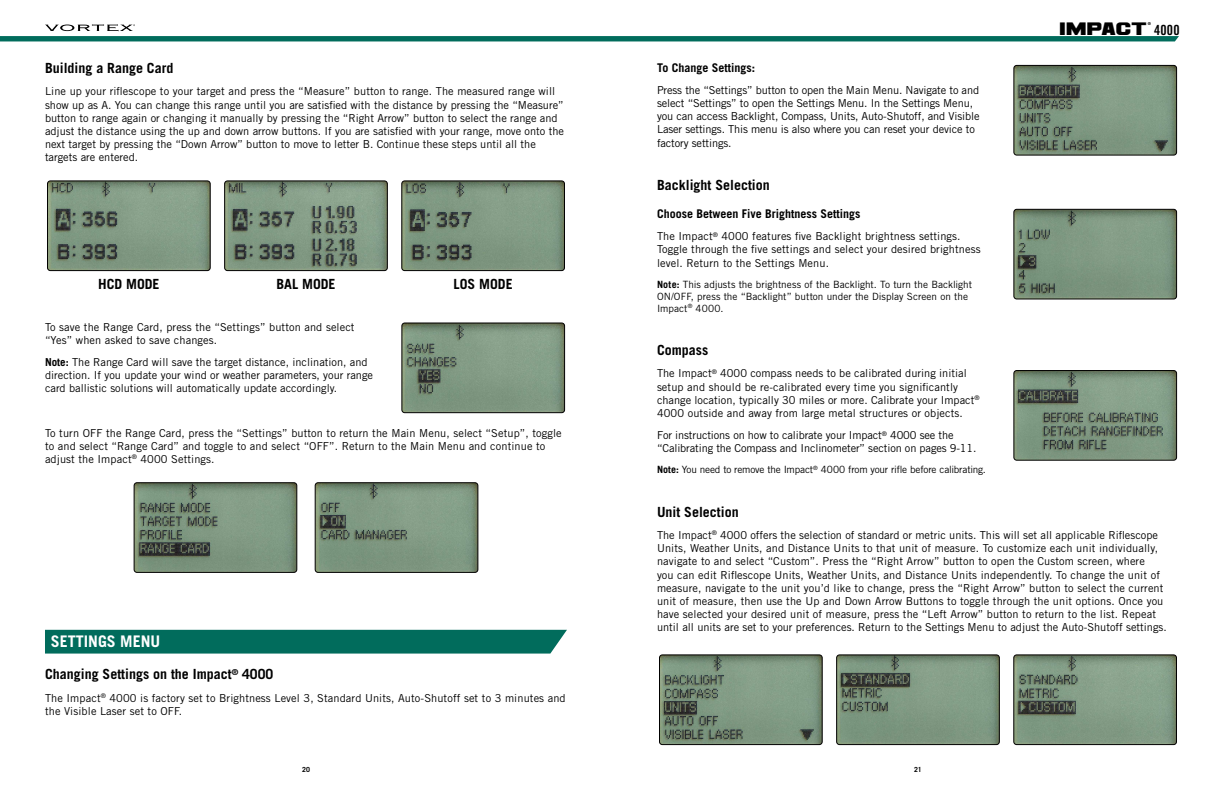
<style>
.page{position:relative;width:1224px;height:792px;background:#fff}
.page>*{position:absolute;margin:0;border:0;box-sizing:border-box;transform-origin:0 0}
.t1{font:700 16px "Trade Gothic LT Std";color:#fff}
.t2{font:700 14px "Trade Gothic LT Std";color:#000}
.t3{font:14px "Ash";letter-spacing:.01em;color:#000}
.t4{font:700 12px "Trade Gothic LT Std";color:#000}
.t5{font:11px/13.2px "Trade Gothic LT Std";color:#000}
.t6{font:10px/12px "Trade Gothic LT Std";letter-spacing:-.005em;color:#000}
.t7{font:700 7px "Trade Gothic LT Std";color:#000}
.t8{font:700 4px "Trade Gothic LT Std";color:#000}
.s1{font-weight:700}
.s2{font-family:"Trade Gothic LT Std Bd Cn 20"}
</style>
<div class="page">
<svg style="left:0;top:24px;width:1179px;height:17px"></svg>
<img style="left:226px;top:183px;width:160px;height:86px">
<div style="left:224px;top:181px;width:164px;height:90px;border:1px solid #000;border-radius:3px"></div>
<img style="left:49px;top:181px;width:161px;height:90px">
<div style="left:47px;top:181px;width:163px;height:90px;border:1px solid #000;border-radius:3px"></div>
<img style="left:402px;top:181px;width:161px;height:90px">
<div style="left:402px;top:181px;width:163px;height:90px;border:1px solid #000;border-radius:3px"></div>
<img style="left:315px;top:483px;width:163px;height:88px">
<div style="left:315px;top:483px;width:163px;height:90px;border:1px solid #000;border-radius:3px"></div>
<img style="left:134px;top:483px;width:163px;height:88px">
<div style="left:134px;top:483px;width:163px;height:90px;border:1px solid #000;border-radius:3px"></div>
<div style="left:45px;top:630px;width:522px;height:24px;background:#016c5c"></div>
<img style="left:402px;top:323px;width:163px;height:90px">
<div style="left:402px;top:323px;width:163px;height:90px;border:1px solid #000;border-radius:3px"></div>
<img style="left:1014px;top:65px;width:163px;height:90px">
<div style="left:1014px;top:65px;width:163px;height:90px;border:1px solid #000;border-radius:3px"></div>
<img style="left:1014px;top:209px;width:163px;height:90px">
<div style="left:1014px;top:209px;width:163px;height:90px;border:1px solid #000;border-radius:3px"></div>
<img style="left:1014px;top:372px;width:163px;height:88px">
<div style="left:1014px;top:370px;width:163px;height:90px;border:1px solid #000;border-radius:3px"></div>
<img style="left:838px;top:657px;width:160px;height:86px">
<div style="left:836px;top:655px;width:164px;height:90px;border:1px solid #000;border-radius:3px"></div>
<img style="left:661px;top:655px;width:161px;height:90px">
<div style="left:659px;top:655px;width:163px;height:90px;border:1px solid #000;border-radius:3px"></div>
<img style="left:1014px;top:655px;width:161px;height:90px">
<div style="left:1014px;top:655px;width:163px;height:90px;border:1px solid #000;border-radius:3px"></div>
<p class="t2" style="left:45px;top:60px;width:130px">Building a Range Card</p>
<p class="t5" style="left:45px;top:85px;width:521px">Line up your riflescope to your target and press the “Measure” button to range. The measured range will show up as A. You can change this range until you are satisfied with the distance by pressing the “Measure” button to range again or changing it manually by pressing the “Right Arrow” button to select the range and adjust the distance using the up and down arrow buttons. If you are satisfied with your range, move onto the next target by pressing the “Down Arrow” button to move to letter B. Continue these steps until all the targets are entered.</p>
<p class="t2" style="left:98px;top:275px;width:63px">HCD MODE</p>
<p class="t2" style="left:276px;top:275px;width:61px">BAL MODE</p>
<p class="t2" style="left:454px;top:275px;width:61px">LOS MODE</p>
<p class="t5" style="left:45px;top:320px;width:311px">To save the Range Card, press the “Settings” button and select “Yes” when asked to save changes.</p>
<p class="t5" style="left:45px;top:355px;width:330px"><span class="s1">Note:</span> The Range Card will save the target distance, inclination, and direction. If you update your wind or weather parameters, your range card ballistic solutions will automatically update accordingly.</p>
<p class="t5" style="left:45px;top:426px;width:518px">To turn OFF the Range Card, press the “Settings” button to return the Main Menu, select “Setup”, toggle to and select “Range Card” and toggle to and select “OFF”. Return to the Main Menu and continue to adjust the Impact<sup>®</sup> 4000 Settings.</p>
<h1 class="t1" style="left:51px;top:632px;width:111px">SETTINGS MENU</h1>
<p class="t2" style="left:45px;top:666px;width:230px">Changing Settings on the Impact<sup>®</sup> 4000</p>
<p class="t5" style="left:45px;top:691px;width:522px">The Impact<sup>®</sup> 4000 is factory set to Brightness Level 3, Standard Units, Auto-Shutoff set to 3 minutes and the Visible Laser set to OFF.</p>
<p class="t8" style="left:1148px;top:21px;width:5px">®</p>
<p class="t3" style="left:1060px;top:21px;width:121px">IMPACT <span class="s2">4000</span></p>
<p class="t4" style="left:657px;top:60px;width:100px">To Change Settings:</p>
<p class="t5" style="left:657px;top:83px;width:324px">Press the “Settings” button to open the Main Menu. Navigate to and select “Settings” to open the Settings Menu. In the Settings Menu, you can access Backlight, Compass, Units, Auto-Shutoff, and Visible Laser settings. This menu is also where you can reset your device to factory settings.</p>
<p class="t2" style="left:657px;top:177px;width:114px">Backlight Selection</p>
<p class="t4" style="left:657px;top:206px;width:205px">Choose Between Five Brightness Settings</p>
<p class="t5" style="left:657px;top:230px;width:325px">The Impact<sup>®</sup> 4000 features five Backlight brightness settings.<br>Toggle through the five settings and select your desired brightness level. Return to the Settings Menu.</p>
<p class="t6" style="left:657px;top:278px;width:317px"><span class="s1">Note:</span> This adjusts the brightness of the Backlight. To turn the Backlight<br>ON/OFF, press the “Backlight” button under the Display Screen on the<br>Impact<sup>®</sup> 4000.</p>
<p class="t2" style="left:657px;top:342px;width:53px">Compass</p>
<p class="t5" style="left:657px;top:367px;width:324px">The Impact<sup>®</sup> 4000 compass needs to be calibrated during initial setup and should be re-calibrated every time you significantly change location, typically 30 miles or more. Calibrate your Impact<sup>® </sup>4000 outside and away from large metal structures or objects.</p>
<p class="t5" style="left:657px;top:429px;width:321px">For instructions on how to calibrate your Impact<sup>®</sup> 4000 see the “Calibrating the Compass and Inclinometer” section on pages 9-11.</p>
<p class="t6" style="left:657px;top:464px;width:330px"><span class="s1">Note:</span> You need to remove the Impact<sup>®</sup> 4000 from your rifle before calibrating.</p>
<p class="t2" style="left:657px;top:503px;width:83px">Unit Selection</p>
<p class="t5" style="left:657px;top:528px;width:511px">The Impact<sup>®</sup> 4000 offers the selection of standard or metric units. This will set all applicable Riflescope Units, Weather Units, and Distance Units to that unit of measure. To customize each unit individually, navigate to and select “Custom”. Press the “Right Arrow” button to open the Custom screen, where<br>you can edit Riflescope Units, Weather Units, and Distance Units independently. To change the unit of measure, navigate to the unit you’d like to change, press the “Right Arrow” button to select the current unit of measure, then use the Up and Down Arrow Buttons to toggle through the unit options. Once you have selected your desired unit of measure, press the “Left Arrow” button to return to the list. Repeat until all units are set to your preferences. Return to the Settings Menu to adjust the Auto-Shutoff settings.</p>
<p class="t7" style="left:302px;top:765px;width:9px">20</p>
<p class="t7" style="left:914px;top:765px;width:9px">21</p>
</div>
